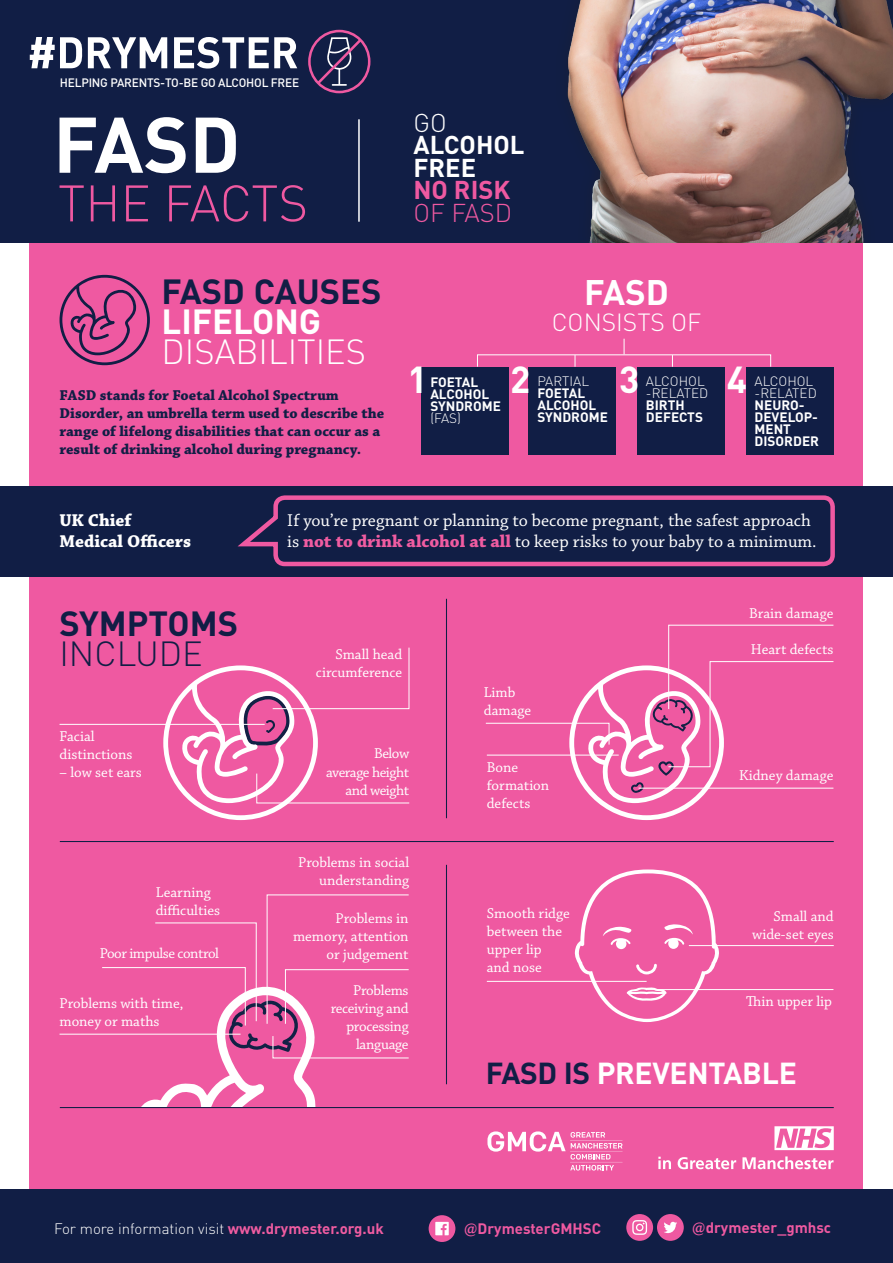
<style>
.page{position:relative;width:893px;height:1263px;background:#fff}
.page>*{position:absolute;margin:0;border:0;box-sizing:border-box;transform-origin:0 0}
.t1{font:700 37.2px "DIN";color:#fff}
.t2{font:700 35.1px "DIN";color:#fff}
.t3{font:300 34.5px/30px "DIN";color:#fff}
.t4{font:700 34.5px/30px "DIN";color:#111e45}
.t5{font:700 30px "DIN";letter-spacing:-.01em;color:#fff}
.t6{font:700 25.5px/22.5px "DIN";color:#fff}
.t7{font:300 24.6px "DIN";color:#fff}
.t8{font:18px/21.6px "Chaparral Pro";color:#fff}
.t9{font:700 18px/21.6px "Chaparral Pro";color:#fff}
.t10{font:15px/18px "Chaparral Pro";color:#fff}
.t11{font:700 15px/18px "Chaparral Pro";color:#111e45}
.t12{font:15px/18px "Chaparral Pro";letter-spacing:-.03em;color:#fff;text-align:right}
.t13{font:300 15px "DIN";color:#fff}
.t14{font:15px/18px "Chaparral Pro";letter-spacing:-.02em;color:#fff;text-align:right}
.t15{font:700 15px "DIN";color:#ef59a1}
.t16{font:700 13.5px/12px "DIN";color:#fff}
.t17{font:300 13.5px/12px "DIN";color:#fff}
.t18{font:500 12px "DIN";letter-spacing:-.02em;color:#fff}
.s1{font-weight:300}
.s2{color:#ef59a1}
.s3{font-weight:300;color:#ef59a1}
.s4{font-weight:700;color:#111e45}
.s5{font-weight:700}
.s6{font-weight:700;color:#f05ca1}
.s7{color:#111e45}
.s8{font-family:"Charter"}
</style>
<div class="page">
<div style="left:30px;top:30px;width:833px;height:1203px;background:#ef59a1"></div>
<div style="left:0;top:0;width:893px;height:243px;background:#111e45"></div>
<div style="left:0;top:486px;width:893px;height:90px;background:#111e45"></div>
<svg style="left:60px;top:185px;width:245px;height:37px"></svg>
<svg style="left:60px;top:117px;width:176px;height:56px"></svg>
<svg style="left:237px;top:495px;width:598px;height:72px"></svg>
<img style="left:567px;top:0;width:326px;height:243px">
<div style="left:477px;top:354px;width:294px;height:13px;border:1px solid #fff"></div>
<svg style="left:624px;top:339px;width:1px;height:15px"></svg>
<svg style="left:672px;top:355px;width:1px;height:12px"></svg>
<svg style="left:574px;top:355px;width:1px;height:12px"></svg>
<div style="left:422px;top:367px;width:87px;height:87px;background:#111e45"></div>
<div style="left:529px;top:367px;width:87px;height:87px;background:#111e45"></div>
<div style="left:637px;top:367px;width:88px;height:87px;background:#111e45"></div>
<div style="left:746px;top:367px;width:87px;height:87px;background:#111e45"></div>
<svg style="left:60px;top:275px;width:90px;height:90px"></svg>
<hr style="left:570px;top:1162px;width:52px;height:1px;background:#fff">
<svg style="left:487px;top:1131px;width:135px;height:28px"></svg>
<svg style="left:570px;top:1165px;width:44px;height:5px"></svg>
<svg style="left:774px;top:1126px;width:60px;height:24px"></svg>
<svg style="left:658px;top:1157px;width:13px;height:12px"></svg>
<svg style="left:678px;top:1157px;width:58px;height:12px"></svg>
<svg style="left:742px;top:1156px;width:91px;height:13px"></svg>
<svg style="left:102px;top:894px;width:307px;height:212px"></svg>
<hr style="left:487px;top:981px;width:160px;height:1px;background:#fff">
<hr style="left:647px;top:989px;width:186px;height:1px;background:#fff">
<hr style="left:689px;top:945px;width:145px;height:1px;background:#fff">
<svg style="left:574px;top:869px;width:145px;height:153px"></svg>
<hr style="left:60px;top:724px;width:205px;height:1px;background:#fff">
<hr style="left:60px;top:1034px;width:181px;height:1px;background:#fff">
<svg style="left:163px;top:647px;width:247px;height:173px"></svg>
<svg style="left:485px;top:625px;width:349px;height:195px"></svg>
<hr style="left:446px;top:599px;width:1px;height:219px;background:#111e45">
<hr style="left:446px;top:865px;width:1px;height:219px;background:#111e45">
<hr style="left:60px;top:841px;width:774px;height:1px;background:#111e45">
<hr style="left:60px;top:1107px;width:774px;height:1px;background:#111e45">
<hr style="left:487px;top:755px;width:132px;height:1px;background:#fff">
<hr style="left:639px;top:788px;width:194px;height:1px;background:#fff">
<svg style="left:30px;top:37px;width:52px;height:31px"></svg>
<svg style="left:88px;top:37px;width:79px;height:31px"></svg>
<svg style="left:174px;top:37px;width:123px;height:32px"></svg>
<div style="left:308px;top:30px;width:62px;height:63px;border:3px solid #ef59a1;border-radius:50%"></div>
<svg style="left:315px;top:36px;width:49px;height:51px"></svg>
<hr style="left:358px;top:119px;width:2px;height:103px;background:#fff">
<div style="left:0;top:1190px;width:893px;height:73px;background:#111e45"></div>
<div style="left:429px;top:1215px;width:26px;height:27px;background:#ef59a1;border-radius:50%"></div>
<svg style="left:435px;top:1222px;width:14px;height:13px"></svg>
<div style="left:626px;top:1214px;width:27px;height:27px;background:#ef59a1;border-radius:50%"></div>
<svg style="left:632px;top:1220px;width:15px;height:15px"></svg>
<div style="left:657px;top:1214px;width:27px;height:27px;background:#ef59a1;border-radius:50%"></div>
<svg style="left:664px;top:1222px;width:13px;height:11px"></svg>
<p class="t18" style="left:60px;top:75px;width:241px">HELPING PARENTS-TO-BE GO ALCOHOL FREE</p>
<p class="t6" style="left:413px;top:110px;width:113px"><span class="s1">GO<br></span>ALCOHOL<br>FREE<br><span class="s2">NO RISK<br></span><span class="s3">OF FASD</span></p>
<p class="t3" style="left:162px;top:276px;width:221px"><span class="s4">FASD CAUSES<br></span><span class="s5">LIFELONG<br></span>DISABILITIES</p>
<p class="t2" style="left:584px;top:270px;width:86px">FASD</p>
<p class="t7" style="left:552px;top:307px;width:151px">CONSISTS OF</p>
<p class="t11" style="left:60px;top:386px;width:326px">FASD stands for Foetal Alcohol Spectrum Disorder, an umbrella term used to describe the range of lifelong disabilities that can occur as a result of drinking alcohol during pregnancy.</p>
<p class="t1" style="left:407px;top:355px;width:22px">1</p>
<p class="t1" style="left:510px;top:355px;width:22px">2</p>
<p class="t1" style="left:619px;top:355px;width:22px">3</p>
<p class="t1" style="left:727px;top:355px;width:22px">4</p>
<p class="t16" style="left:430px;top:375px;width:72px">FOETAL<br>ALCOHOL<br>SYNDROME <span class="s1">(FAS)</span></p>
<p class="t16" style="left:537px;top:375px;width:72px"><span class="s1">PARTIAL<br></span>FOETAL<br>ALCOHOL<br>SYNDROME</p>
<p class="t17" style="left:646px;top:375px;width:64px">ALCOHOL -RELATED<br><span class="s5">BIRTH<br>DEFECTS</span></p>
<p class="t16" style="left:755px;top:375px;width:65px"><span class="s1">ALCOHOL -RELATED<br></span>NEURO-<br>DEVELOP-<br>MENT</p>
<p class="t16" style="left:755px;top:435px;width:66px">DISORDER</p>
<p class="t9" style="left:59px;top:510px;width:133px">UK Chief<br>Medical Officers</p>
<p class="t4" style="left:60px;top:606px;width:180px">SYMPTOMS<br><span class="s1">INCLUDE</span></p>
<p class="t10" style="left:60px;top:728px;width:74px">Facial distinctions</p>
<p class="t10" style="left:60px;top:764px;width:84px">– low set ears</p>
<p class="t10" style="left:156px;top:884px;width:66px">Learning difficulties</p>
<p class="t12" style="left:100px;top:945px;width:121px">Poor impulse control</p>
<p class="t10" style="left:60px;top:995px;width:125px">Problems with time, money or maths</p>
<p class="t8" style="left:287px;top:510px;width:531px">If you’re pregnant or planning to become pregnant, the safest approach is <span class="s6">not to drink alcohol at all</span> to keep risks to your baby to a minimum.</p>
<p class="t10" style="left:316px;top:645px;width:88px;text-align:right">Small head circumference</p>
<p class="t12" style="left:326px;top:745px;width:85px">Below<br>average height and weight</p>
<p class="t10" style="left:298px;top:854px;width:112px;text-align:right">Problems in social understanding</p>
<p class="t10" style="left:293px;top:910px;width:117px;text-align:right">Problems in memory, attention or judgement</p>
<p class="t14" style="left:331px;top:982px;width:79px">Problems receiving and processing language</p>
<p class="t10" style="left:484px;top:684px;width:49px;line-height:17.5px">Limb damage</p>
<p class="t10" style="left:487px;top:759px;width:64px">Bone formation defects</p>
<p class="t10" style="left:487px;top:905px;width:84px">Smooth ridge between the upper lip<br>and nose</p>
<p class="t10" style="left:749px;top:605px;width:86px">Brain damage</p>
<p class="t10" style="left:751px;top:641px;width:84px">Heart defects</p>
<p class="t10" style="left:739px;top:767px;width:96px">Kidney damage</p>
<p class="t10" style="left:752px;top:907px;width:83px;text-align:right">Small and wide-set eyes</p>
<p class="t10" style="left:746px;top:993px;width:87px">Thin upper lip</p>
<p class="t5" style="left:486px;top:1054px;width:313px"><span class="s7">FASD IS</span> PREVENTABLE</p>
<p class="t13" style="left:54px;top:1219px;width:331px">For more information visit <span class="s6">www.drymester.org.uk</span></p>
<p class="t15" style="left:464px;top:1219px;width:139px"><span class="s8">@</span>DrymesterGMHSC</p>
<p class="t15" style="left:692px;top:1218px;width:141px"><span class="s8">@</span>drymester_gmhsc</p>
</div>
